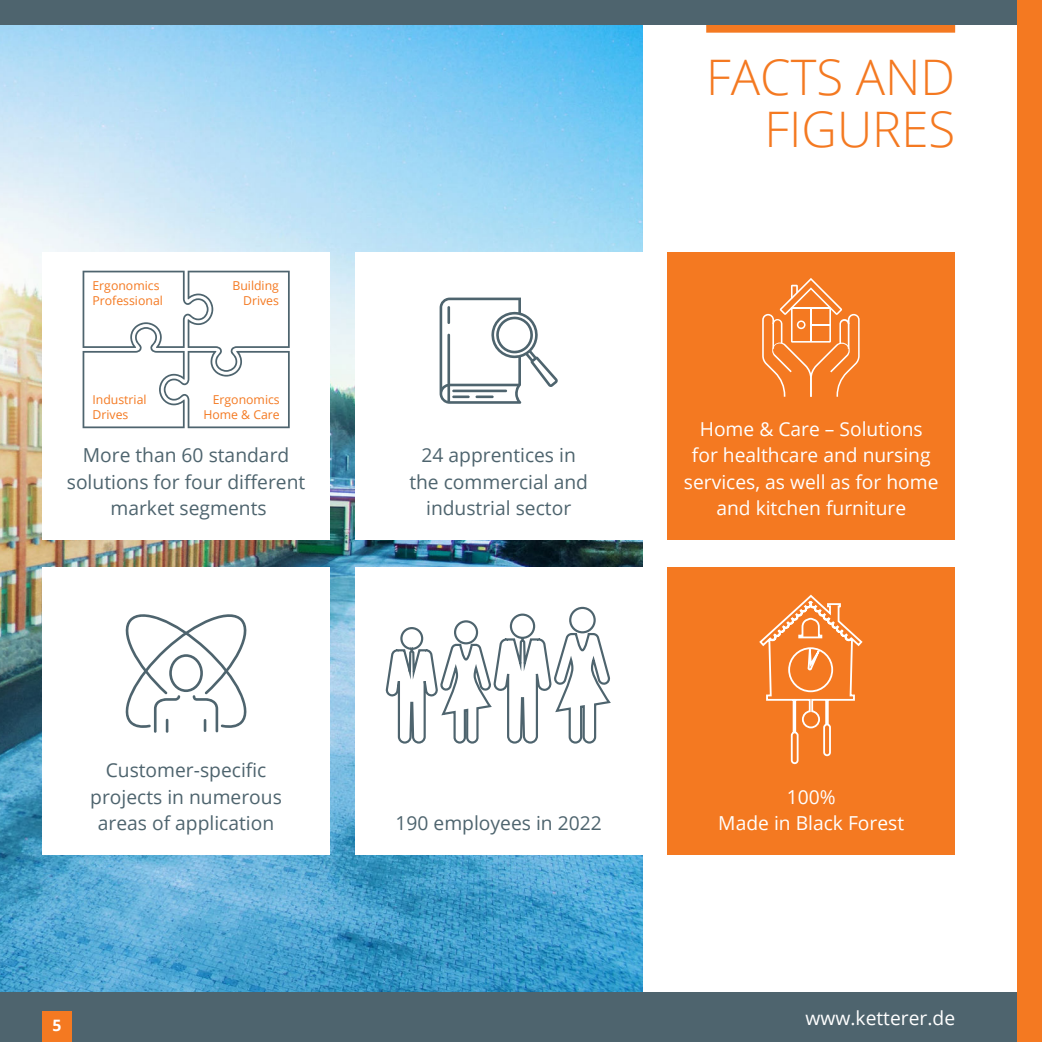
<style>
.page{position:relative;width:1042px;height:1042px;background:#fff}
.page>*{position:absolute;margin:0;border:0;box-sizing:border-box;transform-origin:0 0}
.t1{font:300 49px/52.5px "Open Sans";color:#f47921;text-align:right}
.t2{font:19.25px/26.2px "Open Sans";color:#4e646e;text-align:center}
.t3{font:19.25px/26.2px "Open Sans";color:#fff;text-align:center}
.t4{font:700 15.75px "Open Sans";color:#fff}
.t5{font:12.25px/14.7px "Open Sans";color:#f47921}
</style>
<div class="page">
<img style="left:0;top:25px;width:642px;height:967px">
<div style="left:355px;top:252px;width:287px;height:288px;background:#fff"></div>
<svg style="left:439px;top:298px;width:119px;height:106px"></svg>
<div style="left:706px;top:19px;width:249px;height:14px;background:#f47921"></div>
<div style="left:667px;top:567px;width:288px;height:288px;background:#f47921"></div>
<div style="left:42px;top:252px;width:288px;height:288px;background:#fff"></div>
<div style="left:42px;top:567px;width:288px;height:288px;background:#fff"></div>
<svg style="left:125px;top:614px;width:122px;height:119px"></svg>
<svg style="left:759px;top:594px;width:104px;height:171px"></svg>
<svg style="left:83px;top:271px;width:207px;height:157px"></svg>
<div style="left:667px;top:252px;width:288px;height:288px;background:#f47921"></div>
<svg style="left:762px;top:278px;width:97px;height:119px"></svg>
<div style="left:355px;top:567px;width:287px;height:288px;background:#fff"></div>
<svg style="left:385px;top:606px;width:226px;height:138px"></svg>
<div style="left:0;top:0;width:1042px;height:25px;background:#4e646e"></div>
<div style="left:0;top:992px;width:1042px;height:50px;background:#4e646e"></div>
<div style="left:42px;top:1011px;width:30px;height:31px;background:#f47921"></div>
<div style="left:1017px;top:0;width:25px;height:1042px;background:#f47921"></div>
<p class="t5" style="left:92px;top:280px;width:72px">Ergonomics<br>Professional</p>
<p class="t5" style="left:232px;top:280px;width:48px;text-align:right">Building<br>Drives</p>
<p class="t5" style="left:92px;top:393px;width:56px">Industrial<br>Drives</p>
<p class="t5" style="left:203px;top:393px;width:78px;text-align:right">Ergonomics<br>Home &amp; Care</p>
<p class="t2" style="left:67px;top:444px;width:240px">More than 60 standard solutions for four different market segments</p>
<h1 class="t1" style="left:706px;top:52px;width:250px">FACTS AND<br>FIGURES</h1>
<p class="t2" style="left:409px;top:444px;width:180px">24 apprentices in the commercial and industrial sector</p>
<p class="t3" style="left:684px;top:418px;width:256px">Home &amp; Care – Solutions<br>for healthcare and nursing services, as well as for home and kitchen furniture</p>
<p class="t2" style="left:90px;top:757px;width:193px">Customer-specific projects in numerous areas of application</p>
<p class="t4" style="left:52px;top:1016px;width:10px">5</p>
<p class="t3" style="left:787px;top:785px;width:50px">100%</p>
<p class="t2" style="left:395px;top:811px;width:208px">190 employees in 2022</p>
<p class="t3" style="left:718px;top:809px;width:187px">Made in Black Forest</p>
<p class="t3" style="left:805px;top:1005px;width:151px">www.ketterer.de</p>
</div>
